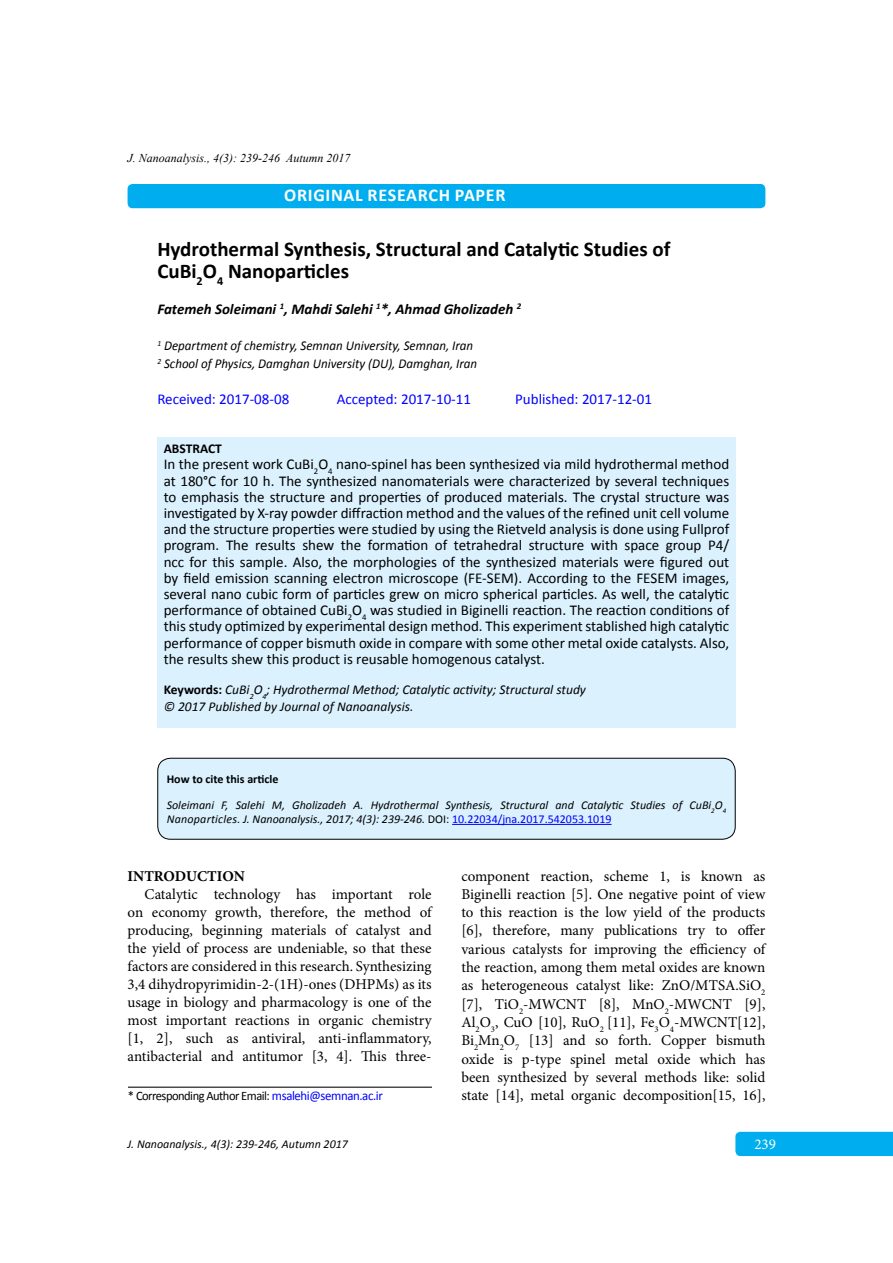
<style>
.page{position:relative;width:893px;height:1263px;background:#fff}
.page>*{position:absolute;margin:0;border:0;box-sizing:border-box;transform-origin:0 0}
.t1{font:700 21px/22.6px "Calibri";color:#000}
.t2{font:700 19.5px "Calibri";letter-spacing:.04em;color:#fff}
.t3{font:700 18px "Calibri";letter-spacing:.04em;color:#fff}
.t4{font:15px/16.2px "Calibri";color:#000;text-align:justify}
.t5{font:15px/18.3px "Minion Pro";color:#000;text-align:justify}
.t6{font:15px "Calibri";color:#00f}
.t7{font:italic 700 15px "Calibri";color:#000}
.t8{font:700 15px "Minion Pro";color:#000}
.t9{font:15px "Minion Pro";color:#fff}
.t10{font:italic 13.5px/16.2px "Calibri";color:#000}
.t11{font:italic 13.5px/18px "Calibri";color:#000;scale:.96 1}
.t12{font:700 13.5px "Calibri";color:#000}
.t13{font:12.9px "Calibri";letter-spacing:-.04em;color:#000}
.t14{font:italic 12px/25.2px "Calibri";color:#000}
.t15{font:italic 12px "Times New Roman";color:#000}
.s1{font-weight:700;font-style:normal}
.s2{font-style:normal}
.s3{font-style:normal;color:#00f}
.s4{font-size:13.2px;color:#00f}
</style>
<div class="page">
<div style="left:735px;top:1132px;width:158px;height:24px;background:#00aeef"></div>
<div style="left:157px;top:437px;width:579px;height:291px;background:#dbf1fd"></div>
<div style="left:158px;top:758px;width:577px;height:81px;background:#dbf1fd;border-radius:13px"></div>
<hr style="left:452px;top:824px;width:160px;height:1px;background:#00f">
<div style="left:157px;top:758px;width:579px;height:82px;border:1px solid #000;border-radius:13px"></div>
<div style="left:128px;top:185px;width:637px;height:22px;background:#00aeef;border-radius:4px"></div>
<div style="left:128px;top:184px;width:637px;height:24px;border:2px solid #00aeef;border-radius:4px"></div>
<hr style="left:128px;top:1087px;width:304px;height:1px;background:#000">
<p class="t15" style="left:128px;top:149px;width:224px">J. Nanoanalysis., 4(3): 239-246 Autumn 2017</p>
<h2 class="t2" style="left:299px;top:182px;width:166px">RESEARCH ARTICLE</h2>
<p class="t3" style="left:284px;top:184px;width:223px">ORIGINAL RESEARCH PAPER</p>
<h1 class="t1" style="left:157px;top:237px;width:515px">Hydrothermal Synthesis, Structural and Catalytic Studies of<br>CuBi<sub>2</sub>O<sub>4</sub> Nanoparticles</h1>
<p class="t7" style="left:157px;top:300px;width:365px">Fatemeh Soleimani <sup>1</sup>, Mahdi Salehi <sup>1</sup>*, Ahmad Gholizadeh <sup>2</sup></p>
<p class="t11" style="left:157px;top:336px;width:335px"><sup>1</sup> Department of chemistry, Semnan University, Semnan, Iran<br><sup>2</sup> School of Physics, Damghan University (DU), Damghan, Iran</p>
<p class="t6" style="left:157px;top:390px;width:133px">Received: 2017-08-08</p>
<p class="t6" style="left:337px;top:390px;width:136px">Accepted: 2017-10-11</p>
<p class="t6" style="left:515px;top:390px;width:138px">Published: 2017-12-01</p>
<p class="t12" style="left:164px;top:440px;width:60px">ABSTRACT</p>
<p class="t4" style="left:164px;top:456px;width:567px">In the present work CuBi<sub>2</sub>O<sub>4</sub> nano-spinel has been synthesized via mild hydrothermal method at 180°C for 10 h. The synthesized nanomaterials were characterized by several techniques to emphasis the structure and properties of produced materials. The crystal structure was investigated by X-ray powder diffraction method and the values of the refined unit cell volume and the structure properties were studied by using the Rietveld analysis is done using Fullprof program. The results shew the formation of tetrahedral structure with space group P4/ ncc for this sample. Also, the morphologies of the synthesized materials were figured out by field emission scanning electron microscope (FE-SEM). According to the FESEM images, several nano cubic form of particles grew on micro spherical particles. As well, the catalytic performance of obtained CuBi<sub>2</sub>O<sub>4</sub> was studied in Biginelli reaction. The reaction conditions of this study optimized by experimental design method. This experiment stablished high catalytic performance of copper bismuth oxide in compare with some other metal oxide catalysts. Also, the results shew this product is reusable homogenous catalyst.</p>
<p class="t10" style="left:164px;top:681px;width:424px"><span class="s1">Keywords:</span> CuBi<sub>2</sub>O<sub>4</sub>; Hydrothermal Method; Catalytic activity; Structural study © 2017 Published by Journal of Nanoanalysis.</p>
<p class="t14" style="left:167px;top:766px;width:561px"><span class="s1">How to cite this article<br></span>Soleimani F, Salehi M, Gholizadeh A. Hydrothermal Synthesis, Structural and Catalytic Studies of CuBi<sub>2</sub>O<sub>4</sub></p>
<p class="t14" style="left:167px;top:806px;width:446px">Nanoparticles. J. Nanoanalysis., 2017; 4(3): 239-246. <span class="s2">DOI:</span> <span class="s3">10.22034/jna.2017.542053.1019</span></p>
<p class="t8" style="left:128px;top:865px;width:119px">INTRODUCTION</p>
<p class="t5" style="left:128px;top:885px;width:306px;text-indent:17px">Catalytic technology has important role on economy growth, therefore, the method of producing, beginning materials of catalyst and the yield of process are undeniable, so that these factors are considered in this research. Synthesizing 3,4 dihydropyrimidin-2-(1H)-ones (DHPMs) as its usage in biology and pharmacology is one of the most important reactions in organic chemistry [1, 2], such as antiviral, anti-inflammatory, antibacterial and antitumor [3, 4]. This three-</p>
<p class="t13" style="left:128px;top:1088px;width:256px">* Corresponding Author Email: <span class="s4">msalehi@semnan.ac.ir</span></p>
<p class="t5" style="left:461px;top:867px;width:306px">component reaction, scheme 1, is known as Biginelli reaction [5]. One negative point of view to this reaction is the low yield of the products [6], therefore, many publications try to offer various catalysts for improving the efficiency of the reaction, among them metal oxides are known as heterogeneous catalyst like: ZnO/MTSA.SiO<sub>2 </sub>[7], TiO<sub>2</sub>-MWCNT [8], MnO<sub>2</sub>-MWCNT [9], Al<sub>2</sub>O<sub>3</sub>, CuO [10], RuO<sub>2</sub> [11], Fe<sub>3</sub>O<sub>4</sub>-MWCNT[12], Bi<sub>2</sub>Mn<sub>2</sub>O<sub>7</sub> [13] and so forth. Copper bismuth oxide is p-type spinel metal oxide which has been synthesized by several methods like: solid state [14], metal organic decomposition[15, 16],</p>
<p class="t14" style="left:128px;top:1131px;width:222px">J. Nanoanalysis., 4(3): 239-246, Autumn 2017</p>
<p class="t9" style="left:754px;top:1134px;width:23px">239</p>
</div>
